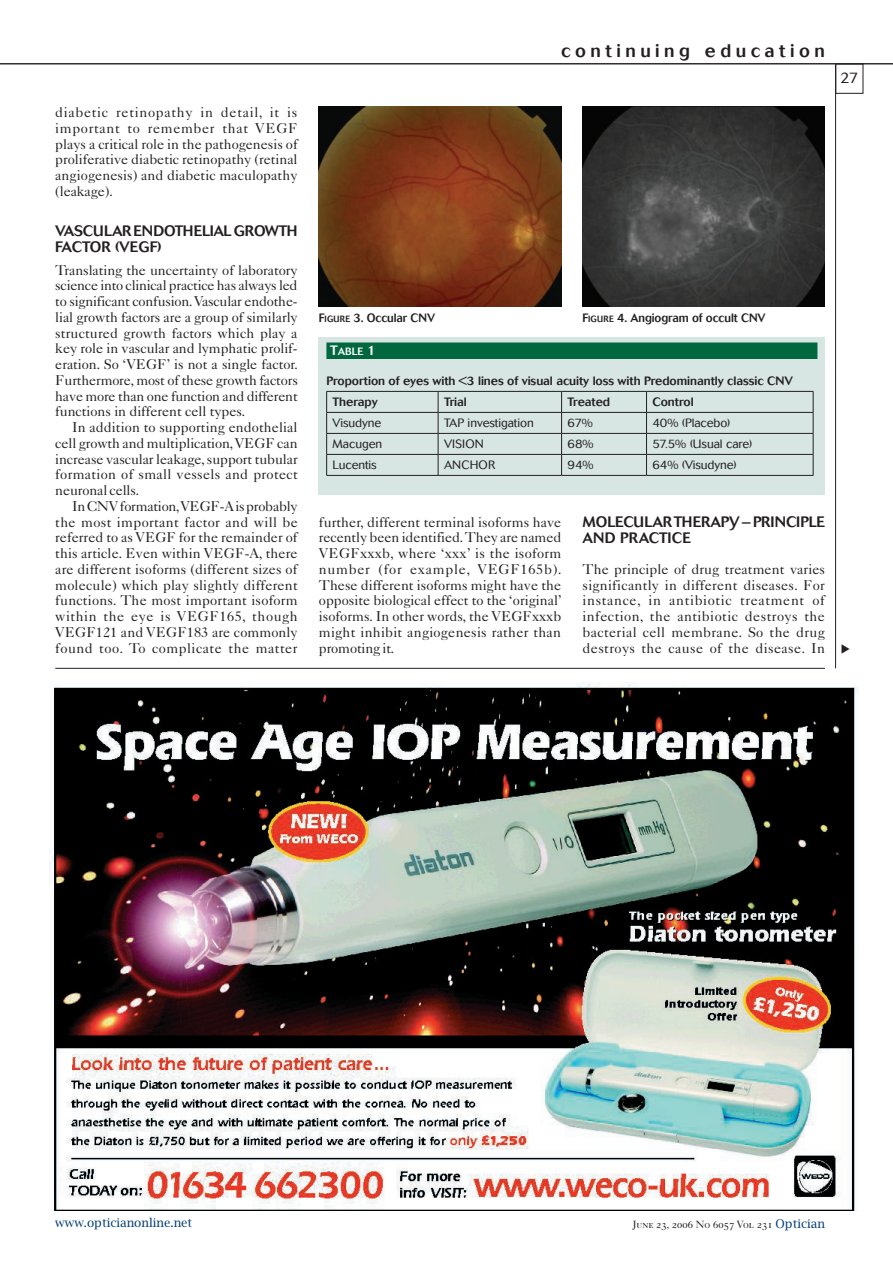
<style>
.page{position:relative;width:893px;height:1263px;background:#fff}
.page>*{position:absolute;margin:0;border:0;box-sizing:border-box;transform-origin:0 0}
.t1{font:500 18px "Cosmos";color:#231f20}
.xhead1{font:500 15px/15.8px "Cosmos";letter-spacing:-.005em;color:#231f20}
.t2{font:300 15px "Cosmos";color:#231f20}
._1__FEATtxt{font:14.25px/15.8px "Caslon 540 LT Std";letter-spacing:.005em;color:#231f20;text-align:justify}
._1__FEATtxt_NI{font:14.25px/15.8px "Caslon 540 LT Std";letter-spacing:.005em;color:#231f20;text-align:justify}
._5__FEAT_table_txt{font:300 12px "Cosmos";letter-spacing:-.005em;color:#231f20}
._5__FEAT_table_txt-2{font:500 12px "Cosmos";letter-spacing:-.005em;color:#231f20}
._4__Caption{font:500 12px "Cosmos";letter-spacing:-.005em;color:#231f20;scale:.95 1}
.t3{font:12px "Lucida Bright";color:#003d76}
.t4{font:10.5px "Caslon 540 LT Std";color:#231f20}
.TABLEhead{font:500 10.5px "Cosmos";color:#fff}
.s1{font-size:9px}
.s2{font-size:13.5px}
.s3{font-family:"Lucida Bright";font-size:12px;color:#003d76}
</style>
<div class="page">
<hr style="left:0;top:64px;width:893px;height:1px;background:#231f20">
<div style="left:836px;top:64px;width:27px;height:30px;border:1px solid #231f20"></div>
<img style="left:319px;top:107px;width:242px;height:199px">
<img style="left:583px;top:106px;width:242px;height:200px">
<div style="left:319px;top:338px;width:506px;height:157px;background:#d7e5e3"></div>
<div style="left:326px;top:342px;width:491px;height:17px;background:#00673e"></div>
<hr style="left:326px;top:391px;width:112px;height:1px;background:#231f20">
<hr style="left:438px;top:391px;width:124px;height:1px;background:#231f20">
<hr style="left:562px;top:391px;width:84px;height:1px;background:#231f20">
<hr style="left:646px;top:391px;width:167px;height:1px;background:#231f20">
<hr style="left:326px;top:412px;width:112px;height:1px;background:#231f20">
<hr style="left:438px;top:412px;width:124px;height:1px;background:#231f20">
<hr style="left:562px;top:412px;width:84px;height:1px;background:#231f20">
<hr style="left:646px;top:412px;width:167px;height:1px;background:#231f20">
<hr style="left:326px;top:433px;width:112px;height:1px;background:#231f20">
<hr style="left:438px;top:433px;width:124px;height:1px;background:#231f20">
<hr style="left:562px;top:433px;width:84px;height:1px;background:#231f20">
<hr style="left:646px;top:433px;width:167px;height:1px;background:#231f20">
<hr style="left:326px;top:454px;width:112px;height:1px;background:#231f20">
<svg style="left:326px;top:392px;width:1px;height:83px"></svg>
<hr style="left:438px;top:454px;width:124px;height:1px;background:#231f20">
<svg style="left:438px;top:392px;width:1px;height:83px"></svg>
<hr style="left:562px;top:454px;width:84px;height:1px;background:#231f20">
<svg style="left:561px;top:392px;width:1px;height:83px"></svg>
<hr style="left:646px;top:454px;width:167px;height:1px;background:#231f20">
<svg style="left:646px;top:392px;width:1px;height:83px"></svg>
<svg style="left:813px;top:392px;width:1px;height:83px"></svg>
<hr style="left:326px;top:475px;width:112px;height:1px;background:#231f20">
<hr style="left:438px;top:475px;width:124px;height:1px;background:#231f20">
<hr style="left:562px;top:475px;width:84px;height:1px;background:#231f20">
<hr style="left:646px;top:475px;width:167px;height:1px;background:#231f20">
<hr style="left:55px;top:668px;width:770px;height:1px;background:#231f20">
<hr style="left:835px;top:65px;width:1px;height:603px;background:#231f20">
<img style="left:50px;top:683px;width:808px;height:527px">
<p class="_1__FEATtxt" style="left:55px;top:104px;width:245px;text-align:left">diabetic retinopathy in detail, it is important to remember that VEGF plays a critical role in the pathogenesis of proliferative diabetic retinopathy (retinal angiogenesis) and diabetic maculopathy (leakage).</p>
<p class="xhead1" style="left:55px;top:223px;width:244px">Vasc ular endothelial growth factor (VEGF</p>
<p class="xhead1" style="left:157px;top:239px;width:6px">)</p>
<p class="_1__FEATtxt_NI" style="left:55px;top:262px;width:244px">Translating the uncertainty of laboratory science into clinical practice has always led to significant confusion. Vascular endothe&shy;lial growth factors are a group of similarly structured growth factors which play a key role in vascular and lymphatic prolif&shy;eration. So ‘VEGF ’ is not a single factor.<br>Furthermore, most of these growth factors have more than one function and different functions in different cell types.</p>
<p class="_1__FEATtxt" style="left:55px;top:419px;width:244px;text-indent:17px">In addition to supporting endothelial cell growth and multiplication, VEGF can increase vascular leakage, support tubular formation of small vessels and protect neuronal cells.</p>
<p class="_1__FEATtxt" style="left:55px;top:498px;width:245px;text-indent:17px">In CNV formation, VEGF-A is probably the most important factor and will be referred to as VEGF for the remainder of this article. Even within VEGF-A, there are different isoforms (different sizes of molecule) which play slightly different functions. The most important isoform within the eye is VEGF 165, though VEGF 121 and VEGF 183 are commonly found too. To complicate the matter</p>
<p class="t1" style="left:561px;top:40px;width:265px">continuing education</p>
<p class="t2" style="left:840px;top:69px;width:20px">27</p>
<p class="_4__Caption" style="left:319px;top:311px;width:115px">F<span class="s1">igure</span> 3. Occular CNV</p>
<p class="_4__Caption" style="left:583px;top:311px;width:185px">F<span class="s1">igure</span> 4. Angiogram of occult CNV</p>
<p class="TABLEhead" style="left:330px;top:345px;width:47px"><span class="s2">T</span>ABLE <span class="s2">1</span></p>
<p class="_5__FEAT_table_txt-2" style="left:326px;top:374px;width:459px">Proportion of eyes with &lt;3 lines of visual acuity loss with Predominantly classic CNV</p>
<p class="_5__FEAT_table_txt-2" style="left:333px;top:395px;width:47px">Therapy</p>
<p class="_5__FEAT_table_txt-2" style="left:444px;top:395px;width:24px">Trial</p>
<p class="_5__FEAT_table_txt-2" style="left:568px;top:395px;width:44px">Treated</p>
<p class="_5__FEAT_table_txt-2" style="left:652px;top:395px;width:43px">Control</p>
<p class="_5__FEAT_table_txt" style="left:333px;top:416px;width:50px">Visudyne</p>
<p class="_5__FEAT_table_txt" style="left:444px;top:416px;width:91px">TAP investigation</p>
<p class="_5__FEAT_table_txt" style="left:568px;top:416px;width:27px">67%</p>
<p class="_5__FEAT_table_txt" style="left:652px;top:416px;width:80px">40% (Placebo)</p>
<p class="_5__FEAT_table_txt" style="left:333px;top:437px;width:51px">Macugen</p>
<p class="_5__FEAT_table_txt" style="left:444px;top:437px;width:15px">Visio</p>
<p class="_5__FEAT_table_txt" style="left:475px;top:437px;width:10px">n</p>
<p class="_5__FEAT_table_txt" style="left:568px;top:437px;width:27px">68%</p>
<p class="_5__FEAT_table_txt" style="left:652px;top:437px;width:101px">57.5% (Usual care)</p>
<p class="_5__FEAT_table_txt" style="left:333px;top:458px;width:46px">Lucentis</p>
<p class="_5__FEAT_table_txt" style="left:444px;top:458px;width:53px">Anchor</p>
<p class="_5__FEAT_table_txt" style="left:568px;top:458px;width:27px">94%</p>
<p class="_5__FEAT_table_txt" style="left:652px;top:458px;width:86px">64% (Visudyne)</p>
<p class="_1__FEATtxt" style="left:319px;top:514px;width:244px">further, different terminal isoforms have recently been identified. They are named VEGFxxxb, where ‘xxx’ is the isoform number (for example, VEGF 165b).<br>These different isoforms might have the opposite biological effect to the ‘original’ isoforms. In other words, the VEGFxxxb might inhibit angiogenesis rather than promoting it.</p>
<p class="xhead1" style="left:583px;top:514px;width:244px">Molecular therapy – Principle and Practic e</p>
<p class="_1__FEATtxt_NI" style="left:583px;top:561px;width:245px">The principle of drug treatment varies significantly in different diseases. For instance, in antibiotic treatment of infection, the antibiotic destroys the bacterial cell membrane. So the drug destroys the cause of the disease. In</p>
<p class="t3" style="left:55px;top:1215px;width:139px">www.opticianonline.net</p>
<p class="t4" style="left:632px;top:1218px;width:194px">June 23, 2006 No 6057 Vol 231 <span class="s3">Optician</span></p>
</div>
